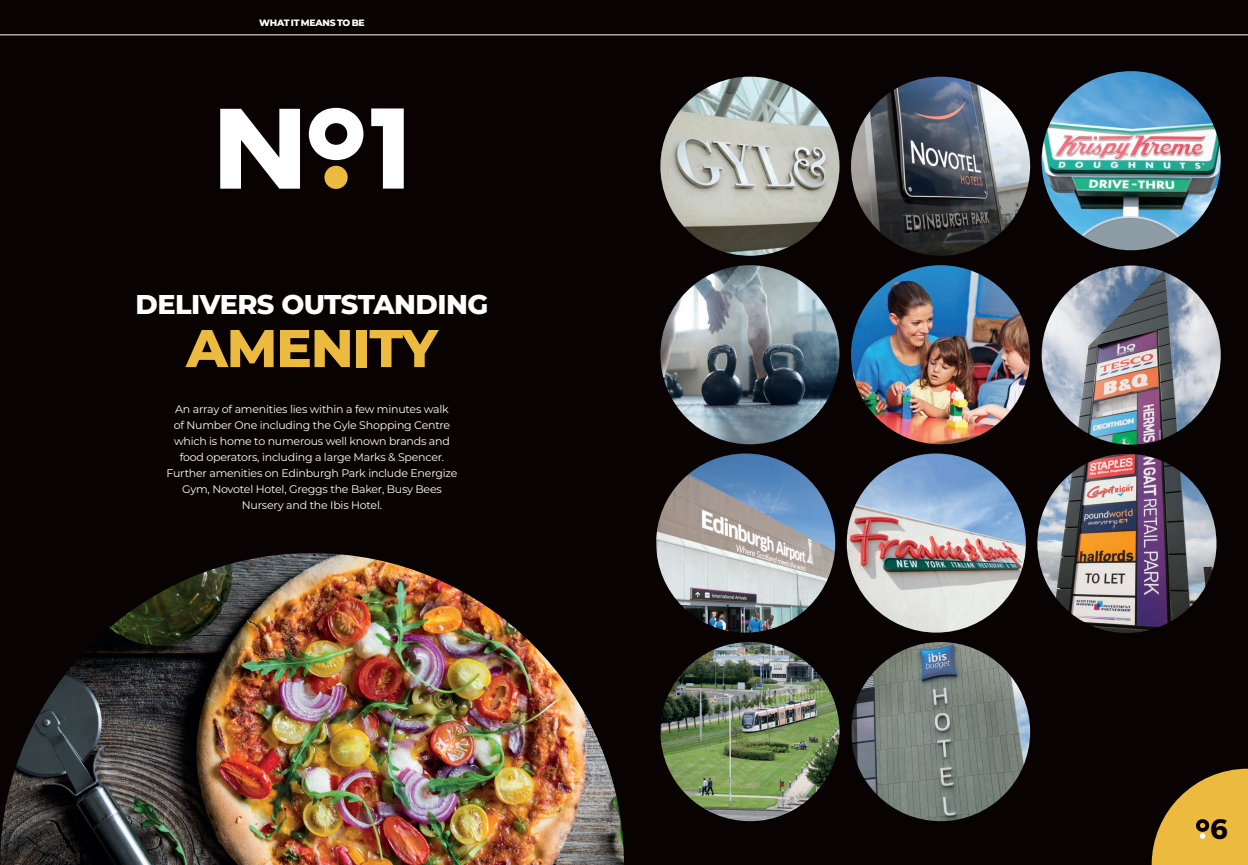
<style>
.page{position:relative;width:1248px;height:865px;background:#fff}
.page>*{position:absolute;margin:0;border:0;box-sizing:border-box;transform-origin:0 0}
.t1{font:800 53px "Montserrat";letter-spacing:-.02em;color:#ecba3f}
.t2{font:700 28.3px "Montserrat";color:#080302}
.t3{font:800 27.1px "Montserrat";letter-spacing:-.02em;color:#fff}
.t4{font:11px/16px "Montserrat";letter-spacing:-.02em;color:#fff;text-align:center}
.t5{font:800 9.2px "Montserrat";letter-spacing:-.02em;color:#fff}
</style>
<div class="page">
<div style="left:0;top:0;width:1247px;height:865px;background:#080302"></div>
<svg style="left:220px;top:109px;width:80px;height:80px"></svg>
<div style="left:324px;top:166px;width:23px;height:23px;background:#ecba3f;border-radius:50%"></div>
<svg style="left:309px;top:108px;width:54px;height:52px"></svg>
<svg style="left:371px;top:108px;width:33px;height:81px"></svg>
<hr style="left:0;top:35px;width:1247px;height:1px;background:#fff">
<img style="left:660px;top:77px;width:179px;height:179px;border-radius:90px">
<img style="left:850px;top:77px;width:180px;height:179px;border-radius:90px">
<img style="left:1041px;top:71px;width:179px;height:179px;border-radius:90px">
<img style="left:850px;top:265px;width:180px;height:179px;border-radius:90px">
<img style="left:0;top:553px;width:624px;height:312px">
<img style="left:656px;top:453px;width:179px;height:179px;border-radius:90px">
<img style="left:846px;top:453px;width:179px;height:179px;border-radius:90px">
<img style="left:660px;top:642px;width:179px;height:179px;border-radius:90px">
<img style="left:850px;top:642px;width:180px;height:179px;border-radius:90px">
<img style="left:1037px;top:265px;width:183px;height:368px">
<img style="left:660px;top:265px;width:179px;height:179px;border-radius:90px">
<svg style="left:1151px;top:768px;width:96px;height:97px"></svg>
<p class="t5" style="left:259px;top:16px;width:107px">WHAT IT MEANS TO BE</p>
<p class="t3" style="left:136px;top:284px;width:354px">DELIVERS OUTSTANDING</p>
<p class="t1" style="left:186px;top:309px;width:253px">AMENITY</p>
<p class="t4" style="left:166px;top:400px;width:292px">An array of amenities lies within a few minutes walk<br>of Number One including the Gyle Shopping Centre which is home to numerous well known brands and food operators, including a large Marks &amp; Spencer.<br>Further amenities on Edinburgh Park include Energize Gym, Novotel Hotel, Greggs the Baker, Busy Bees Nursery and the Ibis Hotel.</p>
<p class="t2" style="left:1209px;top:811px;width:19px">6</p>
</div>
